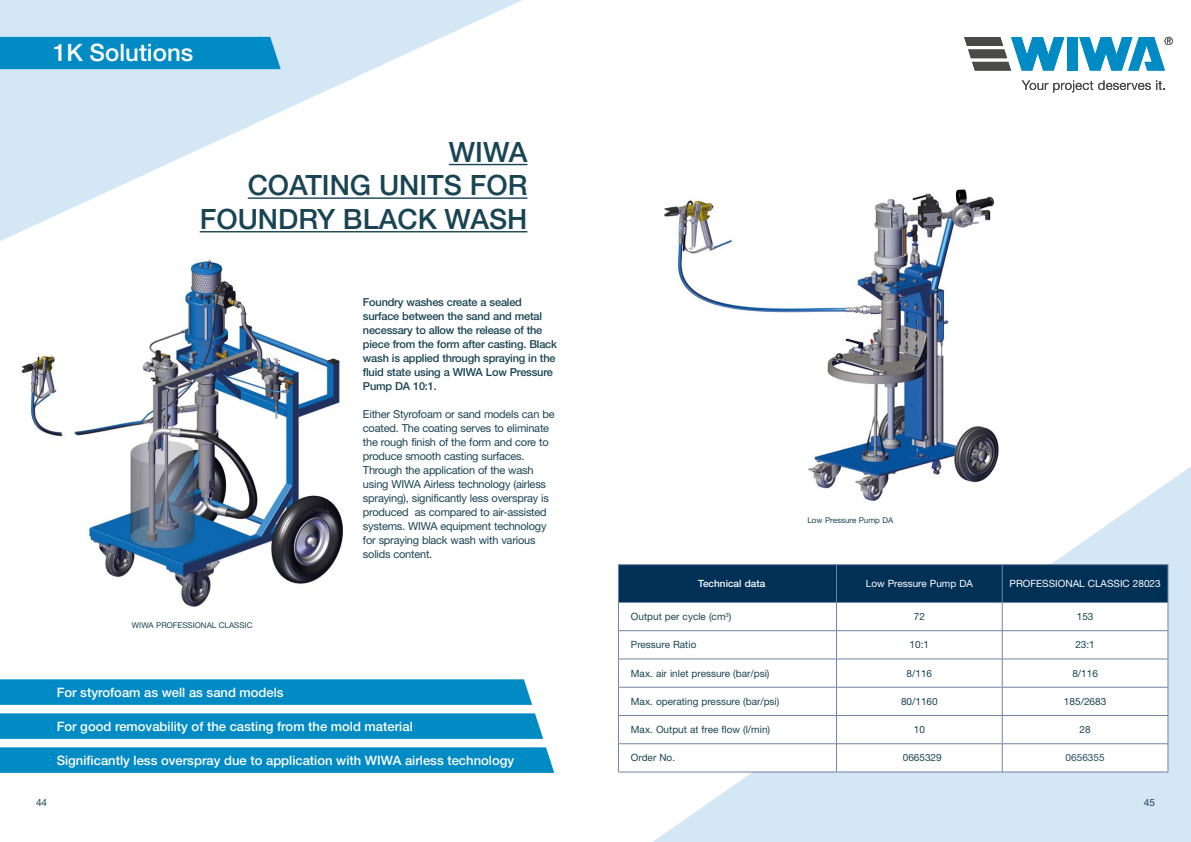
<style>
.page{position:relative;width:1191px;height:842px;background:#fff}
.page>*{position:absolute;margin:0;border:0;box-sizing:border-box;transform-origin:0 0}
.t1{font:500 28px/33.6px "Helvetica Neue LT Std";color:#194453;text-align:right}
.t2{font:500 24px "Helvetica Neue LT Std";color:#fff}
.t3{font:500 13px "Helvetica Neue LT Std";color:#fff}
.t4{font:11px/14px "Helvetica Neue LT Std";letter-spacing:-.02em;color:#194453}
.t5{font:500 11px/14px "Helvetica Neue LT Std";letter-spacing:-.02em;color:#194453}
.t6{font:10px "Helvetica Neue LT Std";color:#194453}
.t7{font:10px "Helvetica Neue LT Std";color:#fff}
.t8{font:500 10px "Helvetica Neue LT Std";color:#fff}
.t9{font:10px "Helvetica Neue LT Std";color:#244d5c}
.t10{font:8px "Helvetica Neue LT Std";color:#194453}
</style>
<div class="page">
<svg style="left:0;top:0;width:523px;height:241px"></svg>
<div style="left:0;top:37px;width:281px;height:32px;background:#008bc5"></div>
<img style="left:21px;top:258px;width:322px;height:349px">
<svg style="left:0;top:679px;width:532px;height:26px;background:#068dc6"></svg>
<svg style="left:0;top:713px;width:543px;height:26px;background:#068dc6"></svg>
<svg style="left:0;top:747px;width:554px;height:26px;background:#068dc6"></svg>
<hr style="left:449px;top:164px;width:78px;height:1px;background:#194453">
<hr style="left:248px;top:197px;width:279px;height:2px;background:#194453">
<hr style="left:200px;top:231px;width:327px;height:1px;background:#194453">
<svg style="left:653px;top:466px;width:538px;height:376px;fill:#d4e7f5"></svg>
<img style="left:653px;top:189px;width:347px;height:327px">
<svg style="left:1021px;top:80px;width:129px;height:12px"></svg>
<svg style="left:1156px;top:80px;width:8px;height:10px"></svg>
<div style="left:1066px;top:37px;width:11px;height:34px;background:#008bc5"></div>
<svg style="left:964px;top:37px;width:100px;height:34px"></svg>
<svg style="left:1079px;top:37px;width:93px;height:34px"></svg>
<hr style="left:618px;top:564px;width:218px;height:1px;background:#6f82a2">
<hr style="left:836px;top:564px;width:166px;height:1px;background:#6f82a2">
<hr style="left:1002px;top:564px;width:166px;height:1px;background:#6f82a2">
<svg style="left:618px;top:565px;width:550px;height:207px"></svg>
<hr style="left:618px;top:772px;width:218px;height:1px;background:#6f82a2">
<hr style="left:836px;top:772px;width:166px;height:1px;background:#6f82a2">
<hr style="left:1002px;top:772px;width:166px;height:1px;background:#6f82a2">
<h2 class="t2" style="left:53px;top:38px;width:142px">1K Solutions</h2>
<h1 class="t1" style="left:200px;top:135px;width:329px">WIWA<br>COATING UNITS FOR<br>FOUNDRY BLACK WASH</h1>
<p class="t5" style="left:363px;top:294px;width:196px">Foundry washes create a sealed surface between the sand and metal necessary to allow the release of the piece from the form after casting. Black wash is applied through spraying in the fluid state using a WIWA Low Pressure<br>Pump DA 10:1.</p>
<p class="t4" style="left:363px;top:406px;width:193px">Either Styrofoam or sand models can be coated. The coating serves to eliminate the rough finish of the form and core to produce smooth casting surfaces.<br>Through the application of the wash using WIWA Airless technology (airless spraying), significantly less overspray is produced as compared to air-assisted systems. WIWA equipment technology for spraying black wash with various solids content.</p>
<p class="t10" style="left:132px;top:620px;width:122px">WIWA PROFESSIONAL CLASSIC</p>
<p class="t3" style="left:57px;top:684px;width:228px">For styrofoam as well as sand models</p>
<p class="t3" style="left:57px;top:718px;width:357px">For good removability of the casting from the mold material</p>
<p class="t3" style="left:57px;top:752px;width:459px">Significantly less overspray due to application with WIWA airless technology</p>
<p class="t6" style="left:36px;top:796px;width:13px">44</p>
<p class="t10" style="left:807px;top:515px;width:87px">Low Pressure Pump DA</p>
<p class="t8" style="left:698px;top:577px;width:68px">Technical data</p>
<p class="t7" style="left:865px;top:577px;width:109px">Low Pressure Pump DA</p>
<p class="t7" style="left:1009px;top:577px;width:153px">PROFESSIONAL CLASSIC 28023</p>
<p class="t6" style="left:631px;top:610px;width:102px">Output per cycle (cm<sup>3</sup>)</p>
<p class="t6" style="left:913px;top:610px;width:13px">72</p>
<p class="t6" style="left:1076px;top:610px;width:18px">153</p>
<p class="t6" style="left:631px;top:639px;width:67px">Pressure Ratio</p>
<p class="t6" style="left:909px;top:639px;width:21px">10:1</p>
<p class="t6" style="left:1075px;top:639px;width:21px">23:1</p>
<p class="t6" style="left:631px;top:667px;width:140px">Max. air inlet pressure (bar/psi)</p>
<p class="t6" style="left:906px;top:667px;width:27px">8/116</p>
<p class="t6" style="left:1072px;top:667px;width:27px">8/116</p>
<p class="t6" style="left:631px;top:695px;width:150px">Max. operating pressure (bar/psi)</p>
<p class="t6" style="left:901px;top:695px;width:38px">80/1160</p>
<p class="t6" style="left:1064px;top:695px;width:44px">185/2683</p>
<p class="t6" style="left:631px;top:723px;width:141px">Max. Output at free flow (l/min)</p>
<p class="t6" style="left:913px;top:723px;width:13px">10</p>
<p class="t6" style="left:1079px;top:723px;width:13px">28</p>
<p class="t6" style="left:631px;top:752px;width:46px">Order No.</p>
<p class="t6" style="left:902px;top:752px;width:40px">0665329</p>
<p class="t9" style="left:1065px;top:752px;width:40px">0656355</p>
<p class="t6" style="left:1143px;top:796px;width:13px">45</p>
</div>
